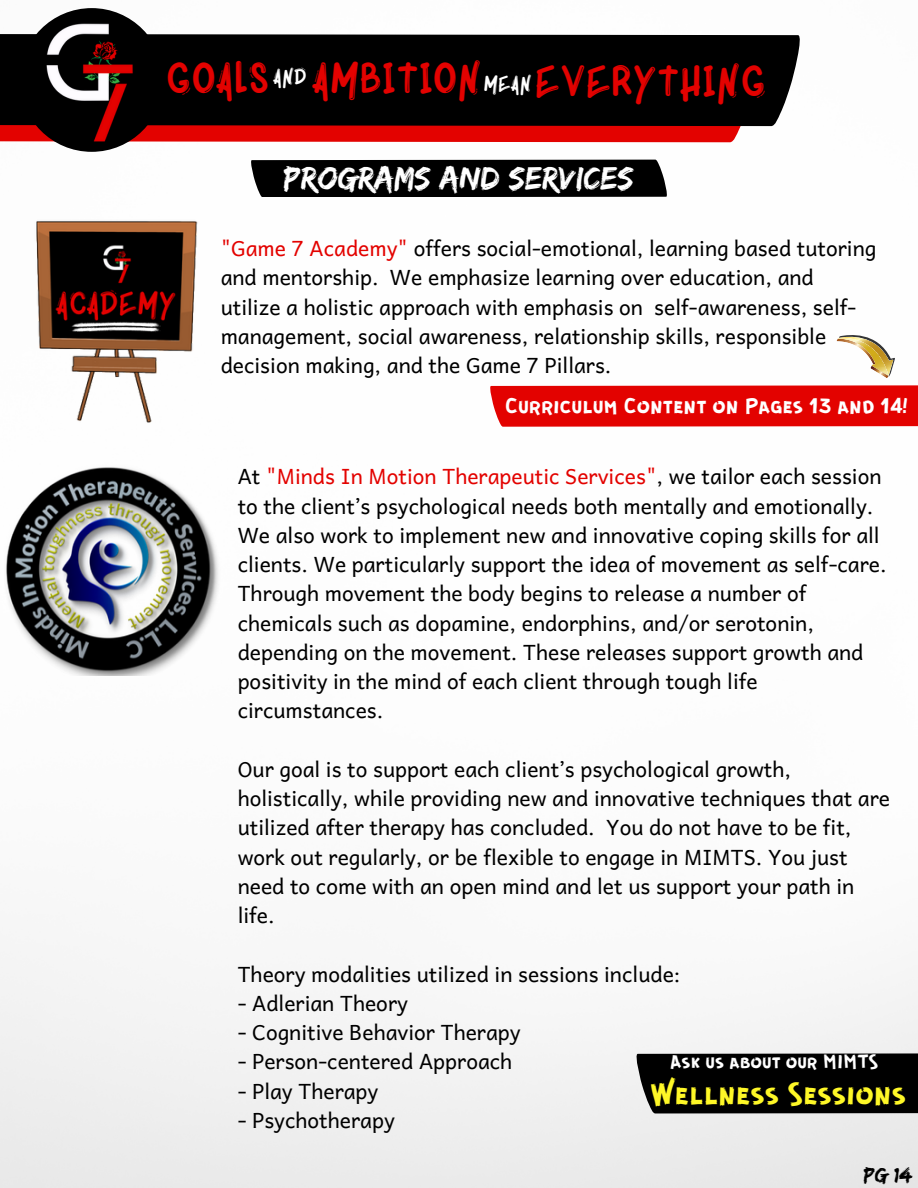
<style>
.page{position:relative;width:918px;height:1188px;background:#fff}
.page>*{position:absolute;margin:0;border:0;box-sizing:border-box;transform-origin:0 0}
.t1{font:42px "XPLOR Bold";color:#e30200}
.t2{font:33.75px "Edo";color:#fff}
.t3{font:33.3px "GUERRILLA";color:#fef727}
.t4{font:24px "GUERRILLA";color:#fff}
.t5{font:22.05px "Edo";color:#000}
.t6{font:21px/29.2px "Andika";color:#000}
.t7{font:21px "GUERRILLA";color:#fff}
.s1{font-size:21px;color:#fff}
.s2{color:#e30200}
</style>
<div class="page">
<img style="left:0;top:8px;width:918px;height:1180px">
<svg style="left:0;top:126px;width:758px;height:16px;background:#e40d0b"></svg>
<div style="left:0;top:34px;width:799px;height:92px;background:#000"></div>
<img style="left:16px;top:8px;width:149px;height:149px;border-radius:50%">
<div style="left:251px;top:160px;width:416px;height:37px;background:#000"></div>
<img style="left:10px;top:216px;width:210px;height:210px">
<div style="left:490px;top:385px;width:428px;height:42px;background:#e30200"></div>
<svg style="left:838px;top:331px;width:57px;height:47px"></svg>
<img style="left:5px;top:464px;width:220px;height:211px">
<div style="left:637px;top:1053px;width:281px;height:60px;background:#000"></div>
<h1 class="t1" style="left:164px;top:51px;width:603px">GOALS <sup>AND</sup> AMBITION<span class="s1">MEAN</span>EVERYTHING</h1>
<h2 class="t2" style="left:284px;top:158px;width:351px">PROGRAMS AND SERVICES</h2>
<p class="t6" style="left:221px;top:233px;width:657px"><span class="s2">"Game 7 Academy"</span> offers social-emotional, learning based tutoring and mentorship. We emphasize learning over education, and utilize a holistic approach with emphasis on self-awareness, self&shy;management, social awareness, relationship skills, responsible decision making, and the Game 7 Pillars.</p>
<p class="t4" style="left:505px;top:391px;width:404px">Curriculum Content on Pages 13 and 14!</p>
<p class="t6" style="left:238px;top:461px;width:650px">At <span class="s2">"Minds In Motion Therapeutic Services"</span>, we tailor each session to the client’s psychological needs both mentally and emotionally.<br>We also work to implement new and innovative coping skills for all clients. We particularly support the idea of movement as self-care.<br>Through movement the body begins to release a number of chemicals such as dopamine, endorphins, and/or serotonin, depending on the movement. These releases support growth and positivity in the mind of each client through tough life circumstances.</p>
<p class="t6" style="left:238px;top:754px;width:654px">Our goal is to support each client’s psychological growth, holistically, while providing new and innovative techniques that are utilized after therapy has concluded. You do not have to be fit, work out regularly, or be flexible to engage in MIMTS. You just need to come with an open mind and let us support your path in life.</p>
<p class="t6" style="left:238px;top:958px;width:444px">Theory modalities utilized in sessions include:</p>
<p class="t6" style="left:238px;top:988px;width:172px">- Adlerian Theory</p>
<p class="t6" style="left:238px;top:1017px;width:285px">- Cognitive Behavior Therapy</p>
<p class="t6" style="left:238px;top:1046px;width:276px">- Person-centered Approach</p>
<p class="t6" style="left:238px;top:1075px;width:142px">- Play Therapy</p>
<p class="t6" style="left:238px;top:1105px;width:159px">- Psychotherapy</p>
<p class="t7" style="left:671px;top:1048px;width:209px">Ask us about our MIMTS</p>
<h3 class="t3" style="left:650px;top:1073px;width:257px">Wellness Sessions</h3>
<p class="t5" style="left:864px;top:1162px;width:49px">PG 14</p>
</div>
